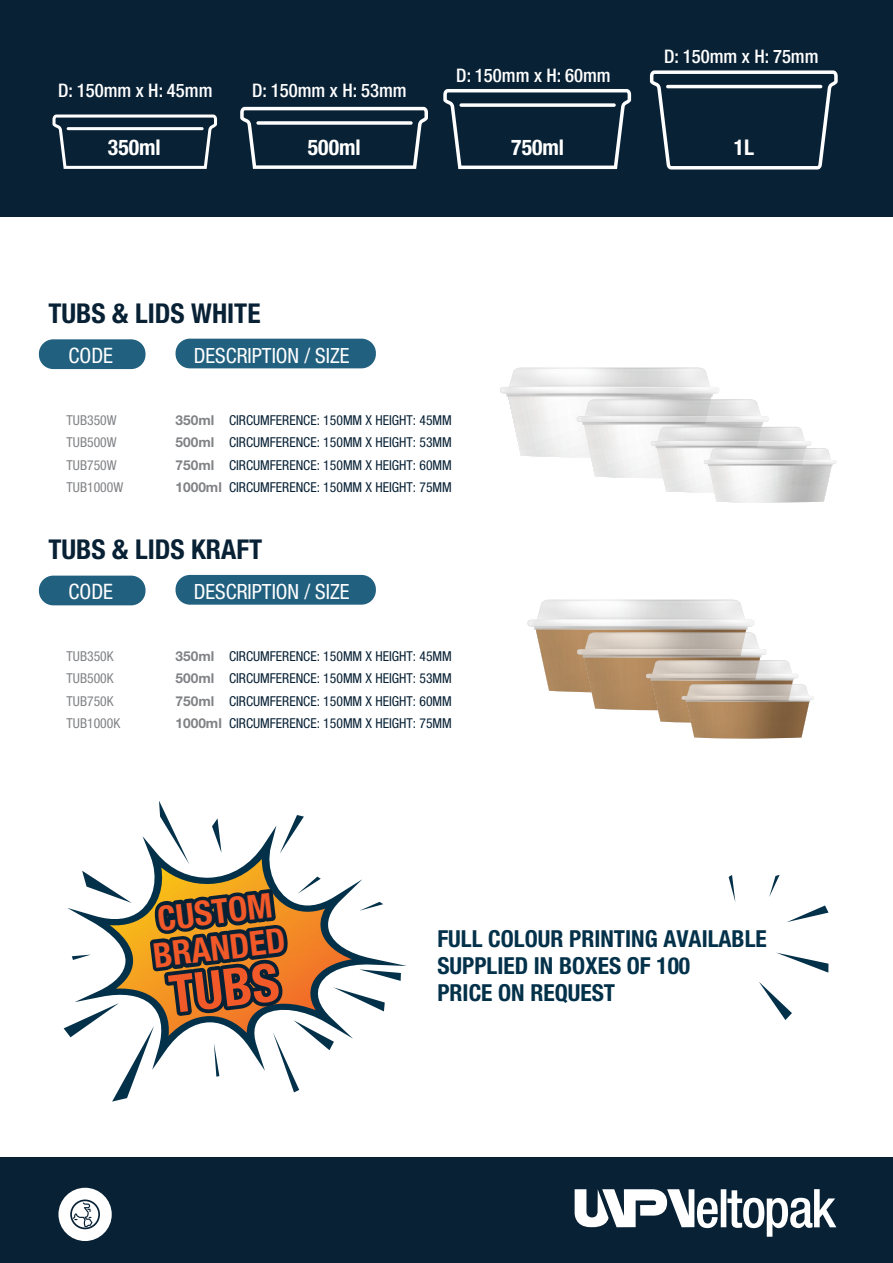
<style>
.page{position:relative;width:893px;height:1263px;background:#fff}
.page>*{position:absolute;margin:0;border:0;box-sizing:border-box;transform-origin:0 0}
.t1{font:700 condensed 52.5px "Helvetica Neue LT Std";color:#f15929}
.t2{font:700 condensed 34.2px/36.3px "Helvetica Neue LT Std";color:#f15929}
.t3{font:700 condensed 27.3px "Helvetica Neue LT Std";color:#082135}
.t4{font:700 condensed 23.4px/26.5px "Helvetica Neue LT Std";color:#03314a}
.t5{font:700 condensed 21.6px "Helvetica Neue LT Std";color:#fff}
.t6{font:condensed 21.3px "Helvetica Neue LT Std";color:#fff}
.t7{font:condensed 21px "Helvetica Neue LT Std";color:#fff}
.t8{font:500 condensed 18.75px "Helvetica Neue LT Std";color:#fff}
.t9{font:condensed 13.65px/22.5px "Helvetica Neue LT Std";color:#082135;text-align:justify}
.t10{font:condensed 13.65px/22.5px "Helvetica Neue LT Std";color:#808285}
.t11{font:700 13.65px/22.5px "Helvetica Neue LT Std";color:#808285}
</style>
<div class="page">
<div style="left:0;top:0;width:893px;height:216px;background:#082135"></div>
<div style="left:0;top:1158px;width:893px;height:105px;background:#082135"></div>
<svg style="left:575px;top:1189px;width:261px;height:48px"></svg>
<div style="left:58px;top:1188px;width:54px;height:53px;background:#fff;border-radius:50%"></div>
<svg style="left:82px;top:826px;width:325px;height:140px"></svg>
<svg style="left:159px;top:801px;width:30px;height:63px"></svg>
<svg style="left:212px;top:818px;width:9px;height:35px"></svg>
<svg style="left:280px;top:815px;width:24px;height:38px"></svg>
<svg style="left:769px;top:875px;width:11px;height:22px"></svg>
<svg style="left:759px;top:982px;width:33px;height:38px"></svg>
<svg style="left:729px;top:875px;width:6px;height:26px"></svg>
<svg style="left:777px;top:953px;width:51px;height:20px"></svg>
<svg style="left:787px;top:905px;width:41px;height:17px"></svg>
<svg style="left:64px;top:871px;width:337px;height:230px"></svg>
<div style="left:176px;top:339px;width:200px;height:29px;background:#22607f;border-radius:14px"></div>
<div style="left:39px;top:339px;width:107px;height:30px;background:#22607f;border-radius:14px"></div>
<div style="left:176px;top:575px;width:200px;height:30px;background:#22607f;border-radius:14px"></div>
<div style="left:39px;top:576px;width:107px;height:29px;background:#22607f;border-radius:14px"></div>
<svg style="left:650px;top:70px;width:188px;height:100px"></svg>
<hr style="left:666px;top:85px;width:156px;height:3px;background:#fff;border-radius:2px">
<svg style="left:443px;top:89px;width:188px;height:80px"></svg>
<svg style="left:240px;top:107px;width:188px;height:62px"></svg>
<svg style="left:52px;top:115px;width:165px;height:54px"></svg>
<svg style="left:70px;top:1199px;width:30px;height:30px"></svg>
<svg style="left:527px;top:600px;width:287px;height:139px"></svg>
<svg style="left:500px;top:368px;width:336px;height:135px"></svg>
<h3 class="t8" style="left:58px;top:79px;width:156px">D: 150mm x H: 45mm</h3>
<h3 class="t5" style="left:108px;top:134px;width:54px">350ml</h3>
<h3 class="t8" style="left:252px;top:79px;width:156px">D: 150mm x H: 53mm</h3>
<h3 class="t8" style="left:456px;top:65px;width:156px">D: 150mm x H: 60mm</h3>
<h3 class="t8" style="left:664px;top:45px;width:156px">D: 150mm x H: 75mm</h3>
<h3 class="t5" style="left:308px;top:134px;width:54px">500ml</h3>
<h3 class="t5" style="left:511px;top:134px;width:54px">750ml</h3>
<h3 class="t5" style="left:734px;top:134px;width:22px">1L</h3>
<h3 class="t3" style="left:48px;top:297px;width:214px">TUBS &amp; LIDS WHITE</h3>
<h3 class="t7" style="left:194px;top:343px;width:157px">DESCRIPTION / SIZE</h3>
<h3 class="t6" style="left:69px;top:343px;width:46px">CODE</h3>
<p class="t10" style="left:67px;top:408px;width:58px">TUB350W<br>TUB500W<br>TUB750W<br>TUB1000W</p>
<p class="t11" style="left:176px;top:408px;width:48px">350ml<br>500ml<br>750ml<br>1000ml</p>
<p class="t9" style="left:229px;top:408px;width:224px">CIRCUMFERENCE: 150MM X HEIGHT: 45MM CIRCUMFERENCE: 150MM X HEIGHT: 53MM CIRCUMFERENCE: 150MM X HEIGHT: 60MM CIRCUMFERENCE: 150MM X HEIGHT: 75MM</p>
<h3 class="t3" style="left:48px;top:533px;width:215px">TUBS &amp; LIDS KRAFT</h3>
<h3 class="t7" style="left:194px;top:579px;width:157px">DESCRIPTION / SIZE</h3>
<h3 class="t6" style="left:69px;top:579px;width:46px">CODE</h3>
<p class="t10" style="left:67px;top:645px;width:55px">TUB350K<br>TUB500K<br>TUB750K<br>TUB1000K</p>
<p class="t11" style="left:176px;top:644px;width:48px">350ml<br>500ml<br>750ml<br>1000ml</p>
<p class="t9" style="left:229px;top:645px;width:224px">CIRCUMFERENCE: 150MM X HEIGHT: 45MM CIRCUMFERENCE: 150MM X HEIGHT: 53MM CIRCUMFERENCE: 150MM X HEIGHT: 60MM CIRCUMFERENCE: 150MM X HEIGHT: 75MM</p>
<h2 class="t2" style="left:147px;top:901px;width:134px;rotate:-7deg">CUSTOM<br>BRANDED</h2>
<h1 class="t1" style="left:166px;top:963px;width:112px;rotate:-7deg">TUBS</h1>
<h3 class="t4" style="left:437px;top:925px;width:331px">FULL COLOUR PRINTING AVAILABLE<br>SUPPLIED IN BOXES OF 100<br>PRICE ON REQUEST</h3>
</div>
